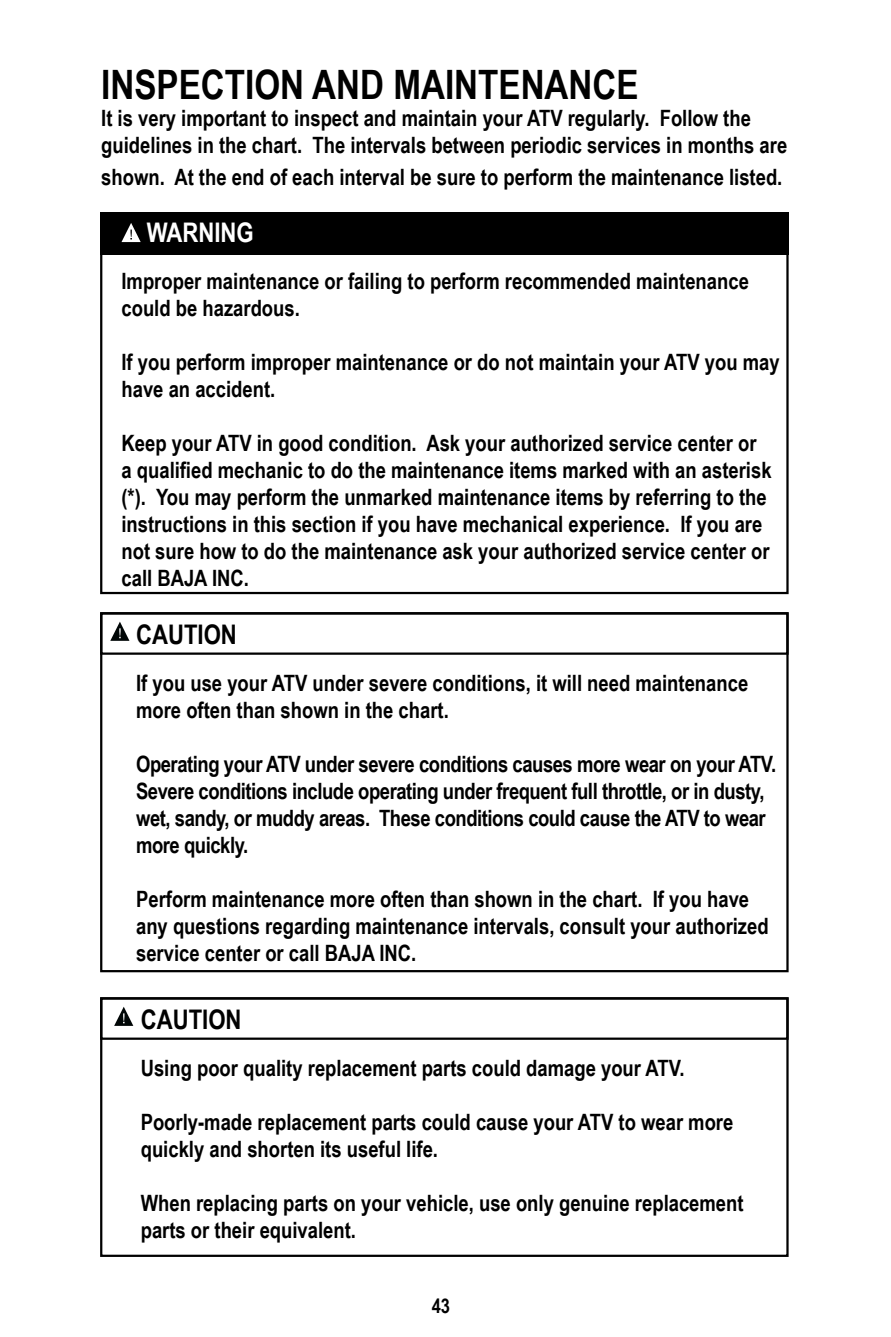
<style>
.page{position:relative;width:891px;height:1337px;background:#fff}
.page>*{position:absolute;margin:0;border:0;box-sizing:border-box;transform-origin:0 0}
.t1{font:700 40.5px "Arial Narrow";color:#000}
.t2{font:700 27px "Arial Narrow";color:#000}
.t3{font:700 27px "Arial Narrow";color:#fff}
.t4{font:700 22.5px/27px "Arial Narrow";color:#000}
.t5{font:700 22.5px/27px "Arial Narrow";letter-spacing:-.02em;color:#000}
.t6{font:700 20.25px "Arial Narrow";color:#000}
</style>
<div class="page">
<div style="left:100px;top:212px;width:689px;height:43px;background:#000"></div>
<svg style="left:121px;top:223px;width:20px;height:19px"></svg>
<div style="left:100px;top:997px;width:689px;height:42px;border:2px solid #000"></div>
<div style="left:100px;top:997px;width:689px;height:259px;border:2px solid #000"></div>
<div style="left:100px;top:612px;width:689px;height:43px;border:2px solid #000"></div>
<div style="left:100px;top:612px;width:689px;height:360px;border:2px solid #000"></div>
<svg style="left:110px;top:621px;width:19px;height:20px"></svg>
<svg style="left:114px;top:1006px;width:19px;height:20px"></svg>
<h1 class="t1" style="left:101px;top:54px;width:539px">INSPECTION AND MAINTENANCE</h1>
<p class="t4" style="left:101px;top:103px;width:688px">It is very important to inspect and maintain your ATV regularly. Follow the guidelines in the chart. The intervals between periodic services in months are</p>
<p class="t4" style="left:101px;top:163px;width:683px">shown. At the end of each interval be sure to perform the maintenance listed.</p>
<p class="t3" style="left:147px;top:212px;width:109px">WARNING</p>
<p class="t4" style="left:121px;top:267px;width:629px">Improper maintenance or failing to perform recommended maintenance could be hazardous.</p>
<p class="t4" style="left:121px;top:348px;width:660px">If you perform improper maintenance or do not maintain your ATV you may have an accident.</p>
<p class="t4" style="left:121px;top:429px;width:652px">Keep your ATV in good condition. Ask your authorized service center or a qualified mechanic to do the maintenance items marked with an asterisk (*). You may perform the unmarked maintenance items by referring to the instructions in this section if you have mechanical experience. If you are not sure how to do the maintenance ask your authorized service center or call BAJA INC.</p>
<p class="t2" style="left:136px;top:614px;width:102px">CAUTION</p>
<p class="t4" style="left:136px;top:668px;width:614px">If you use your ATV under severe conditions, it will need maintenance more often than shown in the chart.</p>
<p class="t5" style="left:136px;top:749px;width:642px">Operating your ATV under severe conditions causes more wear on your ATV.<br>Severe conditions include operating under frequent full throttle, or in dusty, wet, sandy, or muddy areas. These conditions could cause the ATV to wear more quickly.</p>
<p class="t4" style="left:136px;top:884px;width:634px">Perform maintenance more often than shown in the chart. If you have any questions regarding maintenance intervals, consult your authorized service center or call BAJA INC.</p>
<p class="t2" style="left:141px;top:998px;width:102px">CAUTION</p>
<p class="t4" style="left:141px;top:1053px;width:545px">Using poor quality replacement parts could damage your ATV.</p>
<p class="t4" style="left:141px;top:1107px;width:594px">Poorly-made replacement parts could cause your ATV to wear more quickly and shorten its useful life.</p>
<p class="t4" style="left:141px;top:1188px;width:604px">When replacing parts on your vehicle, use only genuine replacement parts or their equivalent.</p>
<p class="t6" style="left:432px;top:1290px;width:20px">43</p>
</div>
